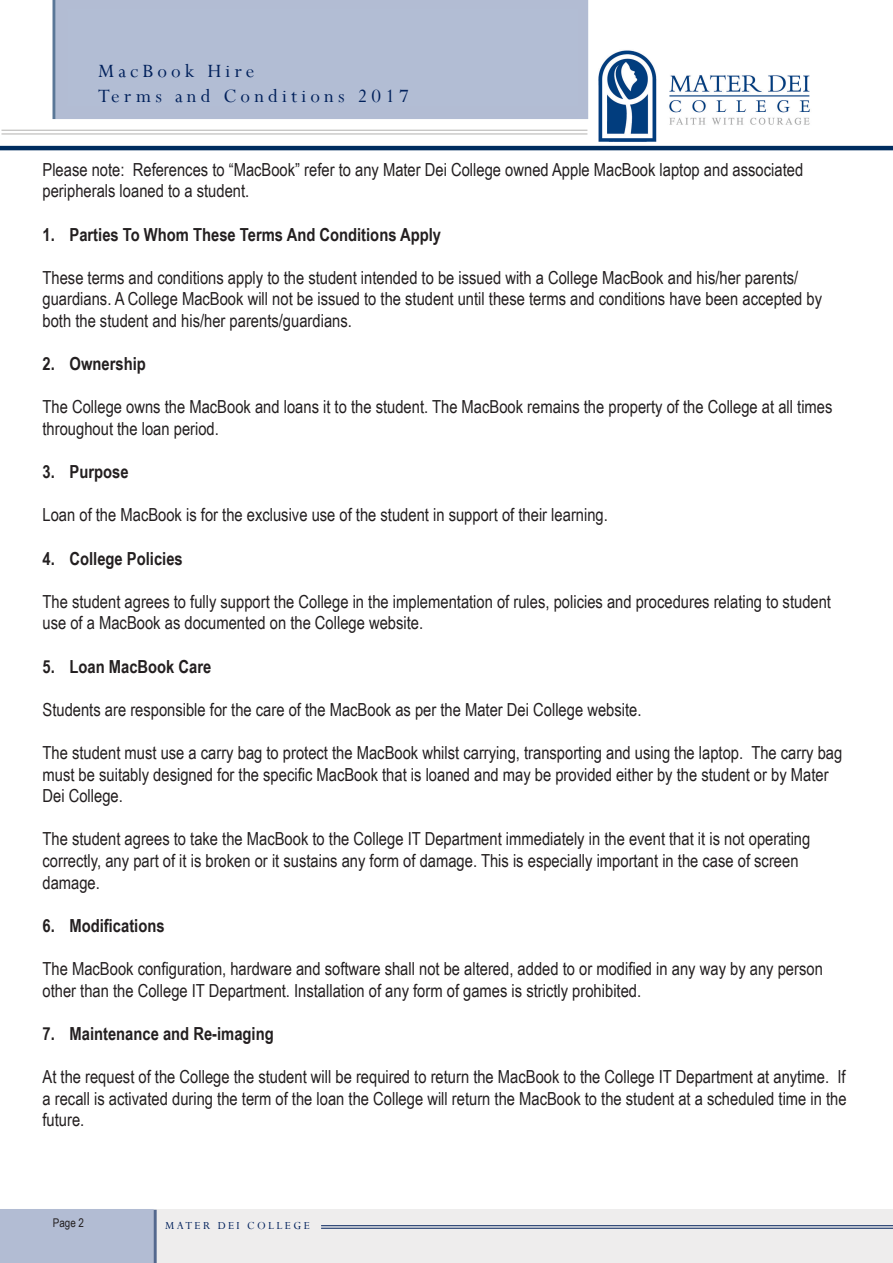
<style>
.page{position:relative;width:893px;height:1263px;background:#fff}
.page>*{position:absolute;margin:0;border:0;box-sizing:border-box;transform-origin:0 0}
.t1{font:21px "Perpetua";letter-spacing:.2em;color:#00205b}
.t2{font:18px/21.6px "Arial Narrow";color:#231f20}
.t3{font:700 18px "Arial Narrow";color:#231f20}
.t4{font:12px "Perpetua";letter-spacing:.2em;color:#00205b}
.t5{font:12px "Arial Narrow";color:#231f20}
</style>
<div class="page">
<div style="left:56px;top:0;width:532px;height:119px;background:#b2bcd3"></div>
<hr style="left:0;top:146px;width:893px;height:4px;background:#002d5f">
<hr style="left:2px;top:130px;width:585px;height:1px;background:#b2b1af">
<hr style="left:2px;top:134px;width:585px;height:1px;background:#b2b1af">
<img style="left:598px;top:50px;width:212px;height:92px">
<svg style="left:52px;top:0;width:4px;height:119px"></svg>
<div style="left:154px;top:1210px;width:739px;height:53px;background:#eeeded"></div>
<hr style="left:321px;top:1225px;width:572px;height:1px;background:#00205b">
<hr style="left:321px;top:1228px;width:572px;height:1px;background:#00205b">
<div style="left:0;top:1209px;width:154px;height:54px;background:#b2bcd3"></div>
<hr style="left:154px;top:1210px;width:3px;height:53px;background:#00205b">
<div style="left:66px;top:9px;width:512px;height:97px;background:#b2bdd4"></div>
<p class="t1" style="left:98px;top:58px;width:158px">MacBook Hire</p>
<p class="t1" style="left:98px;top:83px;width:312px">Terms and Conditions 2017</p>
<p class="t1" style="left:271px;top:83px;width:96px">Students</p>
<p class="t2" style="left:43px;top:158px;width:762px">Please note: References to “MacBook” refer to any Mater Dei College owned Apple MacBook laptop and associated peripherals loaned to a student.</p>
<p class="t3" style="left:43px;top:221px;width:400px">1. Parties To Whom These Terms And Conditions Apply</p>
<p class="t2" style="left:43px;top:266px;width:781px">These terms and conditions apply to the student intended to be issued with a College MacBook and his/her parents/ guardians. A College MacBook will not be issued to the student until these terms and conditions have been accepted by both the student and his/her parents/guardians.</p>
<p class="t3" style="left:43px;top:350px;width:105px">2. Ownership</p>
<p class="t2" style="left:43px;top:396px;width:791px">The College owns the MacBook and loans it to the student. The MacBook remains the property of the College at all times throughout the loan period.</p>
<p class="t3" style="left:43px;top:458px;width:88px">3. Purpose</p>
<p class="t2" style="left:43px;top:504px;width:567px">Loan of the MacBook is for the exclusive use of the student in support of their learning.</p>
<p class="t3" style="left:43px;top:545px;width:142px">4. College Policies</p>
<p class="t2" style="left:43px;top:590px;width:790px">The student agrees to fully support the College in the implementation of rules, policies and procedures relating to student use of a MacBook as documented on the College website.</p>
<p class="t3" style="left:43px;top:653px;width:170px">5. Loan MacBook Care</p>
<p class="t2" style="left:43px;top:698px;width:600px">Students are responsible for the care of the MacBook as per the Mater Dei College website.</p>
<p class="t2" style="left:43px;top:741px;width:801px">The student must use a carry bag to protect the MacBook whilst carrying, transporting and using the laptop. The carry bag must be suitably designed for the specific MacBook that is loaned and may be provided either by the student or by Mater<br>Dei College.</p>
<p class="t2" style="left:43px;top:828px;width:769px">The student agrees to take the MacBook to the College IT Department immediately in the event that it is not operating correctly, any part of it is broken or it sustains any form of damage. This is especially important in the case of screen damage.</p>
<p class="t3" style="left:43px;top:912px;width:124px">6. Modifications</p>
<p class="t2" style="left:43px;top:957px;width:782px">The MacBook configuration, hardware and software shall not be altered, added to or modified in any way by any person other than the College IT Department. Installation of any form of games is strictly prohibited.</p>
<p class="t3" style="left:43px;top:1020px;width:233px">7. Maintenance and Re-imaging</p>
<p class="t2" style="left:43px;top:1065px;width:806px;text-align:justify">At the request of the College the student will be required to return the MacBook to the College IT Department at anytime. If a recall is activated during the term of the loan the College will return the MacBook to the student at a scheduled time in the future.</p>
<p class="t5" style="left:53px;top:1214px;width:33px">Page 2</p>
<p class="t4" style="left:165px;top:1218px;width:146px">MATER DEI COLLEGE</p>
</div>
